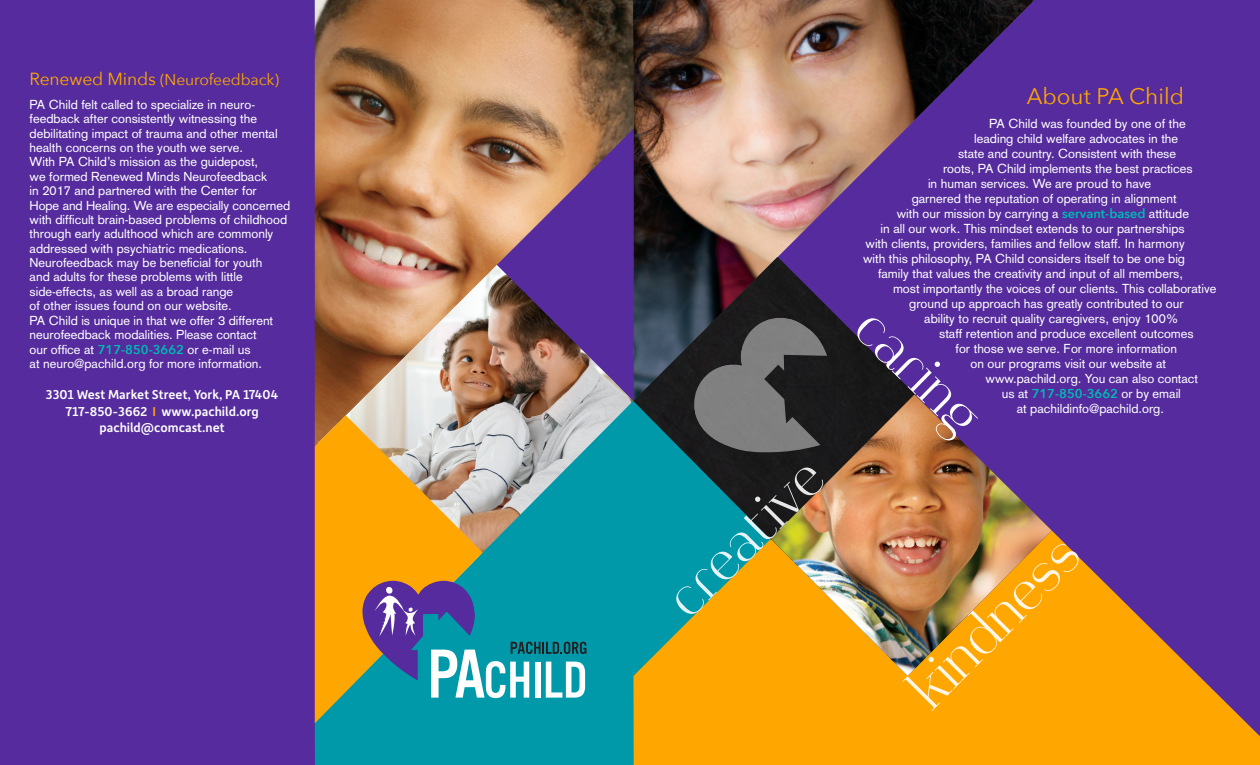
<style>
.page{position:relative;width:1260px;height:765px;background:#fff}
.page>*{position:absolute;margin:0;border:0;box-sizing:border-box;transform-origin:0 0}
.t1{font:200 60px "Heimat Didone 14";color:#fff}
.t2{font:22.5px "Avenir Next";color:#ffa700}
.t3{font:15.62px "Avenir Next";letter-spacing:-.01em;color:#ffa700}
.t4{font:500 13.75px "Depot New";color:#fff}
.t5{font:12.75px/14.4px "Akzidenz Grotesk";color:#fff}
.s1{font-size:17.5px}
.s2{font-family:"Avenir Next";font-weight:600;color:#00bbb5}
.s3{color:#ffa700}
</style>
<div class="page">
<div style="left:1035px;top:0;width:225px;height:393px;background:#552b9d"></div>
<svg style="left:634px;top:393px;width:626px;height:372px;background:#b47045"></svg>
<svg style="left:634px;top:539px;width:196px;height:142px;background:#88a04e"></svg>
<img style="left:634px;top:0;width:401px;height:395px">
<img style="left:634px;top:257px;width:281px;height:282px">
<svg style="left:690px;top:314px;width:137px;height:139px;background:#525253"></svg>
<img style="left:771px;top:395px;width:281px;height:281px">
<div style="left:0;top:0;width:318px;height:765px;background:#552b9d"></div>
<img style="left:315px;top:0;width:319px;height:401px">
<svg style="left:315px;top:401px;width:319px;height:364px;background:#32a1ab"></svg>
<svg style="left:315px;top:415px;width:168px;height:308px;background:#d2aa42"></svg>
<svg style="left:361px;top:581px;width:225px;height:117px;background:#3f8ea8"></svg>
<p class="t3" style="left:30px;top:66px;width:251px"><span class="s1">Renewed Minds</span> (Neurofeedback)</p>
<p class="t5" style="left:30px;top:97px;width:227px">PA Child felt called to specialize in neuro-</p>
<p class="t5" style="left:30px;top:112px;width:229px">feedback after consistently witnessing the</p>
<p class="t5" style="left:30px;top:126px;width:250px">debilitating impact of trauma and other mental health concerns on the youth we serve.</p>
<p class="t5" style="left:30px;top:155px;width:230px">With PA Child’s mission as the guidepost,</p>
<p class="t5" style="left:30px;top:169px;width:239px">we formed Renewed Minds Neurofeedback</p>
<p class="t5" style="left:30px;top:184px;width:229px">in 2017 and partnered with the Center for</p>
<p class="t5" style="left:30px;top:198px;width:262px">Hope and Healing. We are especially concerned with difficult brain-based problems of childhood through early adulthood which are commonly addressed with psychiatric medications.</p>
<p class="t5" style="left:30px;top:255px;width:234px">Neurofeedback may be beneficial for youth</p>
<p class="t5" style="left:30px;top:270px;width:215px">and adults for these problems with little</p>
<p class="t5" style="left:30px;top:284px;width:205px">side-effects, as well as a broad range</p>
<p class="t5" style="left:30px;top:299px;width:204px">of other issues found on our website.</p>
<p class="t5" style="left:30px;top:313px;width:245px">PA Child is unique in that we offer 3 different</p>
<p class="t5" style="left:30px;top:327px;width:229px">neurofeedback modalities. Please contact</p>
<p class="t5" style="left:30px;top:342px;width:223px">our office at <span class="s2">717-850-3662</span> or e-mail us</p>
<p class="t5" style="left:30px;top:357px;width:234px">at neuro@pachild.org for more information.</p>
<p class="t4" style="left:46px;top:386px;width:234px">3301 West Market Street, York, PA 17404</p>
<p class="t4" style="left:65px;top:402px;width:195px">717-850-3662 <span class="s3">I</span> www.pachild.org</p>
<p class="t4" style="left:99px;top:419px;width:127px">pachild@comcast.net</p>
<h1 class="t1" style="left:650px;top:582px;width:200px;rotate:-45deg">creative</h1>
<p class="t2" style="left:1027px;top:77px;width:159px">About PA Child</p>
<p class="t5" style="left:989px;top:116px;width:198px">PA Child was founded by one of the</p>
<p class="t5" style="left:974px;top:131px;width:205px">leading child welfare advocates in the</p>
<p class="t5" style="left:958px;top:146px;width:220px">state and country. Consistent with these</p>
<p class="t5" style="left:943px;top:161px;width:251px">roots, PA Child implements the best practices</p>
<p class="t5" style="left:928px;top:176px;width:225px">in human services. We are proud to have</p>
<p class="t5" style="left:912px;top:191px;width:266px">garnered the reputation of operating in alignment</p>
<p class="t5" style="left:897px;top:206px;width:294px">with our mission by carrying a <span class="s2">servant-based</span> attitude</p>
<p class="t5" style="left:881px;top:221px;width:306px">in all our work. This mindset extends to our partnerships</p>
<p class="t5" style="left:866px;top:236px;width:321px">with clients, providers, families and fellow staff. In harmony</p>
<p class="t5" style="left:863px;top:251px;width:324px">with this philosophy, PA Child considers itself to be one big</p>
<p class="t5" style="left:878px;top:266px;width:307px">family that values the creativity and input of all members,</p>
<p class="t5" style="left:909px;top:281px;width:309px;line-height:15px;text-indent:-16px">most importantly the voices of our clients. This collaborative ground up approach has greatly contributed to our</p>
<p class="t5" style="left:924px;top:311px;width:256px">ability to recruit quality caregivers, enjoy 100%</p>
<p class="t5" style="left:939px;top:326px;width:256px">staff retention and produce excellent outcomes</p>
<p class="t5" style="left:956px;top:341px;width:223px">for those we serve. For more information</p>
<p class="t5" style="left:971px;top:356px;width:197px">on our programs visit our website at</p>
<p class="t5" style="left:986px;top:371px;width:214px">www.pachild.org. You can also contact</p>
<p class="t5" style="left:1002px;top:386px;width:181px">us at <span class="s2">717-850-3662</span> or by email</p>
<p class="t5" style="left:1017px;top:401px;width:149px">at pachildinfo@pachild.org.</p>
<p class="t1" style="left:888px;top:292px;width:156px;rotate:44deg">caring</p>
<h1 class="t1" style="left:892px;top:674px;width:221px;rotate:-45deg">kindness</h1>
</div>
